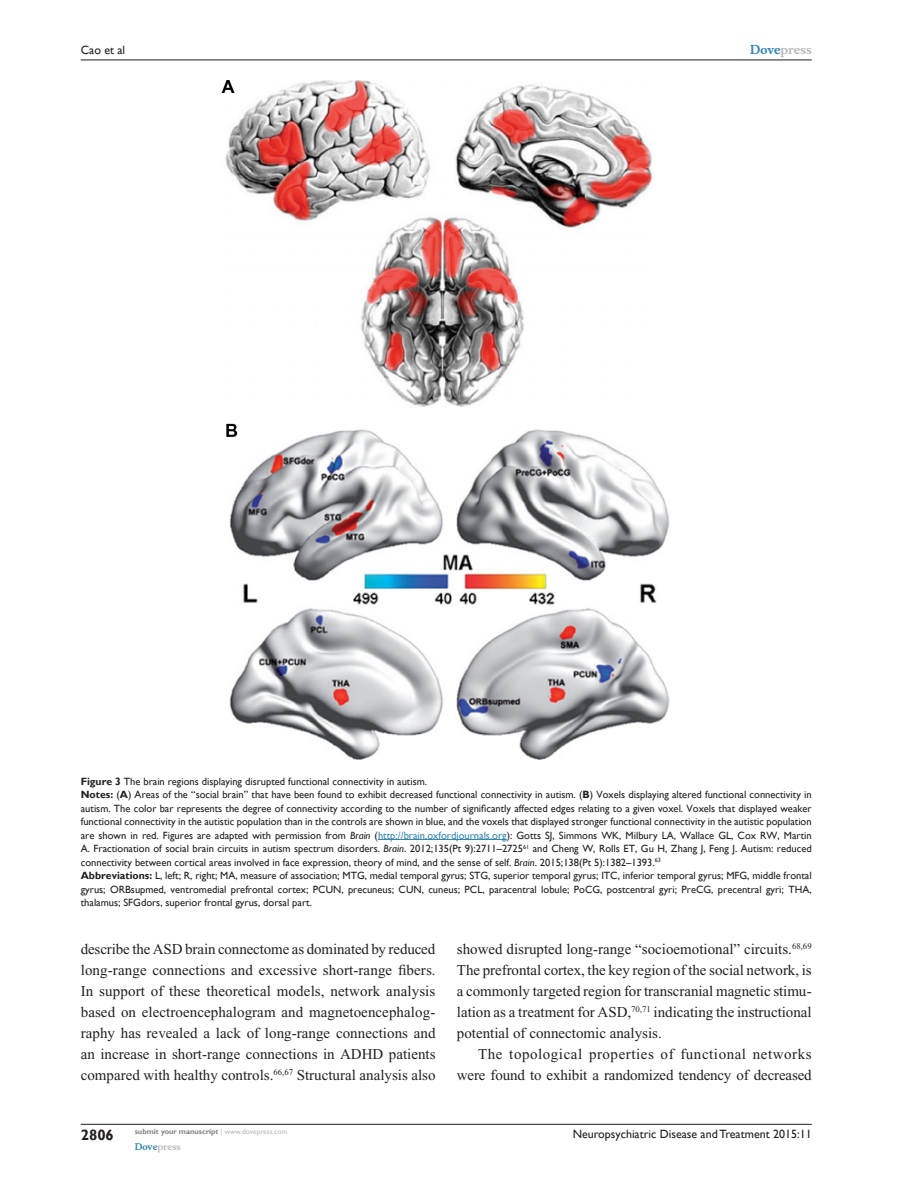
<style>
.page{position:relative;width:918px;height:1188px;background:#fff}
.page>*{position:absolute;margin:0;border:0;box-sizing:border-box;transform-origin:0 0}
.TxF{font:15px/21px "Times New Roman";color:#231f20;text-align:justify}
.Tx{font:15px/21px "Times New Roman";letter-spacing:-.01em;color:#231f20;text-align:right}
.t1{font:700 15px "Gill Sans";color:#231f20}
.t2{font:12px "Gill Sans";color:#231f20}
.t3{font:700 12px "Musee";color:#b8b9bc}
.FigSNRI{font:10.5px/13.5px "Gill Sans";color:#231f20;text-align:justify}
.FigC{font:10.5px "Gill Sans";color:#231f20}
.t4{font:700 9px "Musee";color:#b8b9bc}
.t5{font:700 7.5px "Gill Sans";color:#808285}
.s1{color:#3485ae}
.s2{font-weight:700}
.s3{font-style:italic}
.s4{font-weight:400;color:#b8b9bc}
</style>
<div class="page">
<hr style="left:81px;top:1124px;width:731px;height:1px;background:#231f20">
<hr style="left:81px;top:60px;width:731px;height:1px;background:#231f20">
<img style="left:221px;top:81px;width:449px;height:678px">
<hr style="left:378px;top:839px;width:129px;height:1px;background:#3485ae">
<p class="t2" style="left:81px;top:43px;width:46px">Cao et al</p>
<p class="t3" style="left:750px;top:43px;width:63px"><span class="s1">Dove</span>press</p>
<p class="FigC" style="left:81px;top:775px;width:348px"><span class="s2">Figure 3</span> The brain regions displaying disrupted functional connectivity in autism.</p>
<p class="FigSNRI" style="left:81px;top:788px;width:732px"><span class="s2">Notes:</span> (<span class="s2">A</span>) Areas of the “social brain” that have been found to exhibit decreased functional connectivity in autism. (<span class="s2">B</span>) Voxels displaying altered functional connectivity in autism. The color bar represents the degree of connectivity according to the number of significantly affected edges relating to a given voxel. Voxels that displayed weaker functional connectivity in the autistic population than in the controls are shown in blue, and the voxels that displayed stronger functional connectivity in the autistic population are shown in red. Figures are adapted with permission from <span class="s3">Brain</span> (<span class="s1">http://brain.oxfordjournals.org</span>): Gotts SJ, Simmons WK, Milbury LA, Wallace GL, Cox RW, Martin A. Fractionation of social brain circuits in autism spectrum disorders. <span class="s3">Brain</span>. 2012;135(Pt 9):2711–2725<sup>61</sup> and Cheng W, Rolls ET, Gu H, Zhang J, Feng J. Autism: reduced connectivity between cortical areas involved in face expression, theory of mind, and the sense of self. <span class="s3">Brain</span>. 2015;138(Pt 5):1382–1393.<sup>63</sup></p>
<p class="FigSNRI" style="left:81px;top:869px;width:732px"><span class="s2">Abbreviations:</span> L, left; R, right; MA, measure of association; MTG, medial temporal gyrus; STG, superior temporal gyrus; ITC, inferior temporal gyrus; MFG, middle frontal gyrus; ORBsupmed, ventromedial prefrontal cortex; PCUN, precuneus; CUN, cuneus; PCL, paracentral lobule; PoCG, postcentral gyri; PreCG, precentral gyri; THA, thalamus; SFGdors, superior frontal gyrus, dorsal part.</p>
<p class="TxF" style="left:81px;top:938px;width:356px">describe the ASD brain connectome as dominated by reduced long-range connections and excessive short-range fibers.<br>In support of these theoretical models, network analysis based on electroencephalogram and magnetoencephalog&shy;raphy has revealed a lack of long-range connections and an increase in short-range connections in ADHD patients compared with healthy controls.<sup>66,67</sup> Structural analysis also</p>
<p class="TxF" style="left:457px;top:938px;width:356px">showed disrupted long-range “socioemotional” circuits.<sup>68,69<br></sup>The prefrontal cortex, the key region of the social network, is a commonly targeted region for transcranial magnetic stimu&shy;lation as a treatment for ASD,<sup>70,71</sup> indicating the instructional potential of connectomic analysis.</p>
<p class="Tx" style="left:457px;top:1043px;width:356px">The topological properties of functional networks were found to exhibit a randomized tendency of decreased</p>
<h1 class="t1" style="left:81px;top:1126px;width:35px">2806</h1>
<p class="t5" style="left:135px;top:1127px;width:154px">submit your manuscript <span class="s4">| www.dovepress.com</span></p>
<p class="t4" style="left:135px;top:1141px;width:48px"><span class="s1">Dove</span>press</p>
<p class="t2" style="left:573px;top:1127px;width:241px">Neuropsychiatric Disease and Treatment 2015:11</p>
</div>
